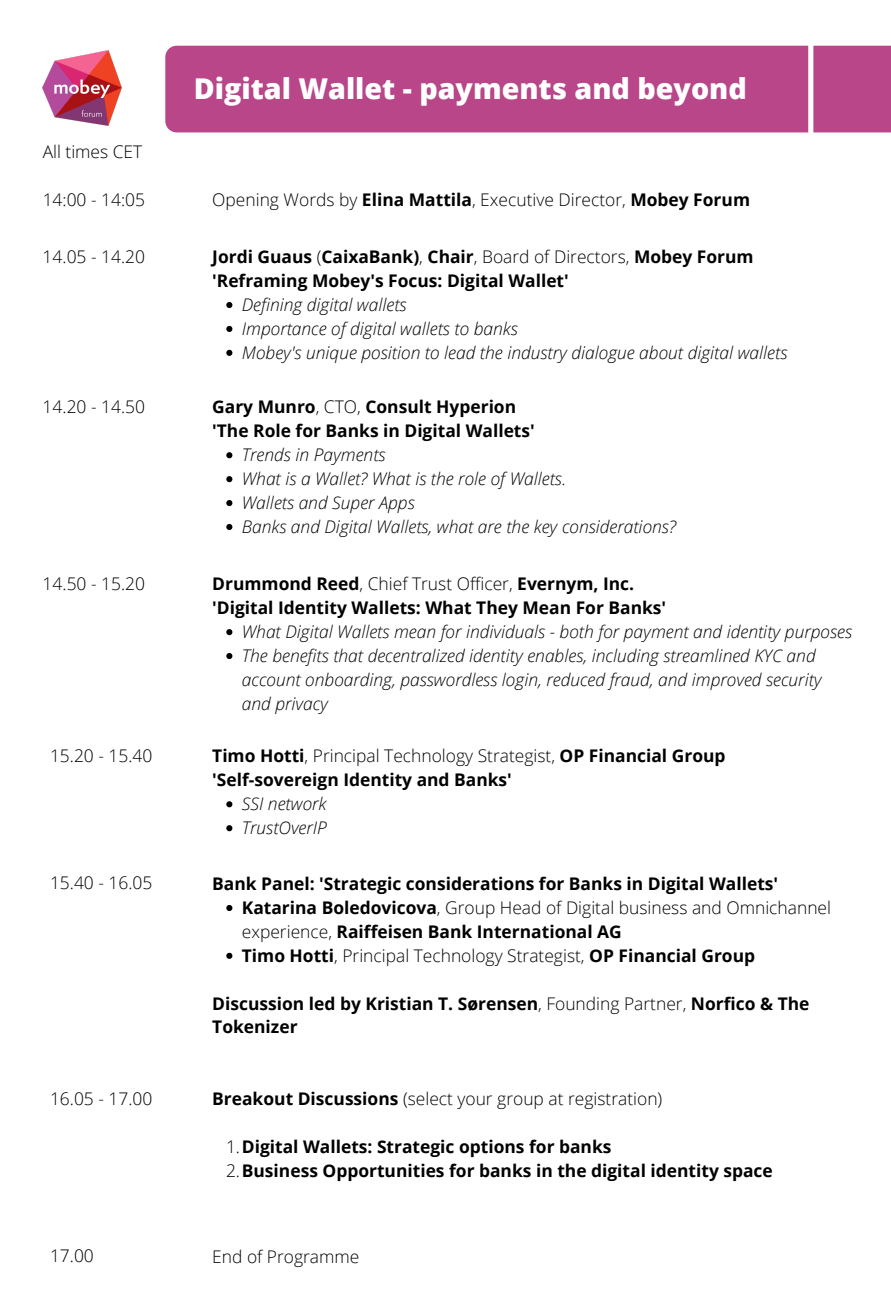
<style>
.page{position:relative;width:891px;height:1313px;background:#fff}
.page>*{position:absolute;margin:0;border:0;box-sizing:border-box;transform-origin:0 0}
.t1{font:800 28.62px "Open Sans";color:#fff}
.t2{font:700 17.38px/23.9px "Open Sans";color:#000}
.t3{font:italic 300 17.38px/23.9px "Open Sans";color:#000}
.t4{font:300 17.38px/23.9px "Open Sans";color:#000}
.s1{font-weight:700}
.s2{font-weight:300}
</style>
<div class="page">
<img style="left:43px;top:50px;width:78px;height:76px">
<div style="left:165px;top:46px;width:726px;height:86px;background:#b84688"></div>
<div style="left:808px;top:0;width:5px;height:148px;background:#fff"></div>
<svg style="left:226px;top:302px;width:6px;height:6px"></svg>
<svg style="left:226px;top:326px;width:6px;height:6px"></svg>
<svg style="left:226px;top:350px;width:6px;height:6px"></svg>
<svg style="left:226px;top:452px;width:6px;height:6px"></svg>
<svg style="left:226px;top:476px;width:6px;height:6px"></svg>
<svg style="left:226px;top:500px;width:6px;height:6px"></svg>
<svg style="left:226px;top:524px;width:6px;height:6px"></svg>
<svg style="left:226px;top:629px;width:6px;height:6px"></svg>
<svg style="left:226px;top:653px;width:6px;height:6px"></svg>
<svg style="left:226px;top:905px;width:6px;height:6px"></svg>
<svg style="left:226px;top:952px;width:6px;height:7px"></svg>
<svg style="left:226px;top:801px;width:6px;height:6px"></svg>
<svg style="left:226px;top:825px;width:6px;height:6px"></svg>
<p class="t1" style="left:194px;top:68px;width:554px">Digital Wallet - payments and beyond</p>
<p class="t4" style="left:43px;top:139px;width:101px">All times CET</p>
<p class="t4" style="left:43px;top:187px;width:104px">14:00 - 14:05</p>
<p class="t4" style="left:212px;top:188px;width:539px">Opening Words by <span class="s1">Elina Mattila</span>, Executive Director, <span class="s1">Mobey Forum</span></p>
<p class="t4" style="left:43px;top:244px;width:104px">14.05 - 14.20</p>
<p class="t2" style="left:212px;top:244px;width:543px">Jordi Guaus <span class="s2">(</span>CaixaBank)<span class="s2">,</span> Chair<span class="s2">, Board of Directors,</span> Mobey Forum</p>
<p class="t2" style="left:212px;top:268px;width:358px">'Reframing Mobey's Focus: Digital Wallet'</p>
<p class="t3" style="left:242px;top:292px;width:166px">Defining digital wallets</p>
<p class="t3" style="left:242px;top:316px;width:277px">Importance of digital wallets to banks</p>
<p class="t3" style="left:242px;top:340px;width:547px">Mobey's unique position to lead the industry dialogue about digital wallets</p>
<p class="t4" style="left:43px;top:394px;width:104px">14.20 - 14.50</p>
<p class="t2" style="left:212px;top:394px;width:305px">Gary Munro<span class="s2">, CTO,</span> Consult Hyperion</p>
<p class="t2" style="left:212px;top:418px;width:324px">'The Role for Banks in Digital Wallets'</p>
<p class="t3" style="left:242px;top:442px;width:145px">Trends in Payments</p>
<p class="t3" style="left:242px;top:466px;width:326px">What is a Wallet? What is the role of Wallets.</p>
<p class="t3" style="left:242px;top:490px;width:174px">Wallets and Super Apps</p>
<p class="t3" style="left:242px;top:514px;width:435px">Banks and Digital Wallets, what are the key considerations?</p>
<p class="t4" style="left:43px;top:571px;width:104px">14.50 - 15.20</p>
<p class="t2" style="left:212px;top:571px;width:423px">Drummond Reed<span class="s2">, Chief Trust Officer,</span> Evernym, Inc.</p>
<p class="t2" style="left:212px;top:595px;width:455px">'Digital Identity Wallets: What They Mean For Banks'</p>
<p class="t3" style="left:242px;top:619px;width:611px">What Digital Wallets mean for individuals - both for payment and identity purposes</p>
<p class="t3" style="left:242px;top:643px;width:581px">The benefits that decentralized identity enables, including streamlined KYC and account onboarding, passwordless login, reduced fraud, and improved security and privacy</p>
<p class="t4" style="left:50px;top:743px;width:104px">15.20 - 15.40</p>
<p class="t4" style="left:212px;top:743px;width:515px"><span class="s1">Timo Hotti</span>, Principal Technology Strategist, <span class="s1">OP Financial Group</span></p>
<p class="t2" style="left:212px;top:767px;width:301px">'Self-sovereign Identity and Banks'</p>
<p class="t3" style="left:242px;top:791px;width:86px">SSI network</p>
<p class="t3" style="left:242px;top:815px;width:87px">TrustOverIP</p>
<p class="t4" style="left:50px;top:870px;width:104px">15.40 - 16.05</p>
<p class="t2" style="left:212px;top:871px;width:567px">Bank Panel: 'Strategic considerations for Banks in Digital Wallets'</p>
<p class="t4" style="left:242px;top:895px;width:591px"><span class="s1">Katarina Boledovicova</span>, Group Head of Digital business and Omnichannel experience, <span class="s1">Raiffeisen Bank International AG</span></p>
<p class="t4" style="left:242px;top:943px;width:515px"><span class="s1">Timo Hotti</span>, Principal Technology Strategist, <span class="s1">OP Financial Group</span></p>
<p class="t2" style="left:212px;top:990px;width:599px">Discussion led by Kristian T. Sørensen<span class="s2">, Founding Partner,</span> Norfico &amp; The<br>Tokenizer</p>
<p class="t4" style="left:50px;top:1086px;width:104px">16.05 - 17.00</p>
<p class="t4" style="left:212px;top:1086px;width:451px"><span class="s1">Breakout Discussions</span> (select your group at registration)</p>
<p class="t2" style="left:226px;top:1134px;width:387px"><span class="s2">1.</span>Digital Wallets: Strategic options for banks</p>
<p class="t2" style="left:226px;top:1158px;width:548px"><span class="s2">2.</span>Business Opportunities for banks in the digital identity space</p>
<p class="t4" style="left:50px;top:1243px;width:45px">17.00</p>
<p class="t4" style="left:212px;top:1244px;width:149px">End of Programme</p>
</div>
